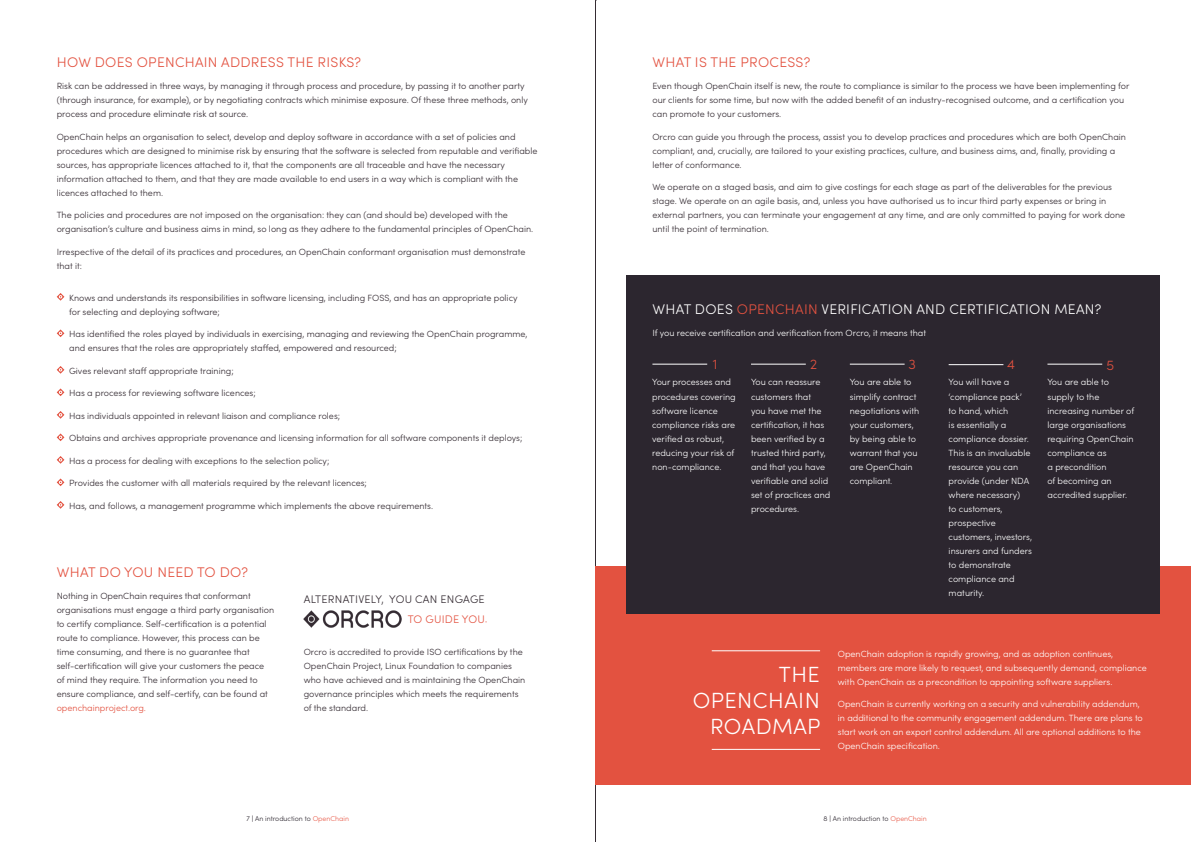
<style>
.page{position:relative;width:1191px;height:842px;background:#fff}
.page>*{position:absolute;margin:0;border:0;box-sizing:border-box;transform-origin:0 0}
.t1{font:300 22px/25.7px "Sofia Pro";letter-spacing:.02em;color:#fff;text-align:right}
.t2{font:300 14px "Sofia Pro";letter-spacing:.02em;color:#e35240}
.t3{font:300 14px "Sofia Pro";letter-spacing:.02em;color:#fff}
.t4{font:300 11px "Sofia Pro";letter-spacing:.02em;color:#352c33}
.t5{font:300 11px "Sofia Pro";letter-spacing:.02em;color:#e35240}
.t6{font:300 9px/14px "Sofia Pro";color:#352c33}
.t7{font:300 9px/14px "Sofia Pro";color:#fff}
.t8{font:300 7px "Sofia Pro";color:#2c262f}
.s1{color:#e35240}
.s2{font-weight:400}
.s3{color:#e95b49}
</style>
<div class="page">
<svg style="left:595px;top:0;width:1px;height:842px"></svg>
<div style="left:595px;top:566px;width:596px;height:219px;background:#e35240"></div>
<div style="left:626px;top:275px;width:534px;height:338px;background:#2c262f"></div>
<svg style="left:57px;top:293px;width:7px;height:8px"></svg>
<svg style="left:57px;top:329px;width:7px;height:8px"></svg>
<svg style="left:57px;top:366px;width:7px;height:8px"></svg>
<svg style="left:57px;top:388px;width:7px;height:8px"></svg>
<svg style="left:57px;top:411px;width:7px;height:8px"></svg>
<svg style="left:57px;top:433px;width:7px;height:8px"></svg>
<svg style="left:57px;top:456px;width:7px;height:8px"></svg>
<svg style="left:57px;top:478px;width:7px;height:8px"></svg>
<svg style="left:57px;top:501px;width:7px;height:8px"></svg>
<hr style="left:652px;top:364px;width:55px;height:1px;background:#fff">
<hr style="left:751px;top:364px;width:55px;height:1px;background:#fff">
<hr style="left:850px;top:364px;width:54px;height:1px;background:#fff">
<hr style="left:948px;top:364px;width:55px;height:1px;background:#fff">
<hr style="left:1047px;top:364px;width:55px;height:1px;background:#fff">
<hr style="left:711px;top:749px;width:109px;height:1px;background:#fff">
<img style="left:304px;top:611px;width:97px;height:16px">
<hr style="left:711px;top:650px;width:109px;height:1px;background:#fff">
<p class="t2" style="left:57px;top:52px;width:306px">HOW DOES OPENCHAIN ADDRESS THE RISKS?</p>
<p class="t6" style="left:57px;top:79px;width:473px">Risk can be addressed in three ways, by managing it through process and procedure, by passing it to another party (through insurance, for example), or by negotiating contracts which minimise exposure. Of these three methods, only process and procedure eliminate risk at source.</p>
<p class="t6" style="left:57px;top:129px;width:482px">OpenChain helps an organisation to select, develop and deploy software in accordance with a set of policies and procedures which are designed to minimise risk by ensuring that the software is selected from reputable and verifiable sources, has appropriate licences attached to it, that the components are all traceable and have the necessary information attached to them, and that they are made available to end users in a way which is compliant with the licences attached to them.</p>
<p class="t6" style="left:57px;top:208px;width:478px">The policies and procedures are not imposed on the organisation: they can (and should be) developed with the organisation’s culture and business aims in mind, so long as they adhere to the fundamental principles of OpenChain.</p>
<p class="t6" style="left:57px;top:244px;width:470px">Irrespective of the detail of its practices and procedures, an OpenChain conformant organisation must demonstrate that it:</p>
<p class="t6" style="left:69px;top:290px;width:450px">Knows and understands its responsibilities in software licensing, including FOSS, and has an appropriate policy for selecting and deploying software;</p>
<p class="t6" style="left:69px;top:326px;width:460px">Has identified the roles played by individuals in exercising, managing and reviewing the OpenChain programme, and ensures that the roles are appropriately staffed, empowered and resourced;</p>
<p class="t6" style="left:69px;top:363px;width:166px">Gives relevant staff appropriate training;</p>
<p class="t6" style="left:69px;top:385px;width:188px">Has a process for reviewing software licences;</p>
<p class="t6" style="left:69px;top:408px;width:272px">Has individuals appointed in relevant liaison and compliance roles;</p>
<p class="t6" style="left:69px;top:430px;width:455px">Obtains and archives appropriate provenance and licensing information for all software components it deploys;</p>
<p class="t6" style="left:69px;top:453px;width:262px">Has a process for dealing with exceptions to the selection policy;</p>
<p class="t6" style="left:69px;top:476px;width:299px">Provides the customer with all materials required by the relevant licences;</p>
<p class="t6" style="left:69px;top:498px;width:365px">Has, and follows, a management programme which implements the above requirements.</p>
<p class="t2" style="left:57px;top:562px;width:193px">WHAT DO YOU NEED TO DO?</p>
<p class="t6" style="left:57px;top:588px;width:219px">Nothing in OpenChain requires that conformant organisations must engage a third party organisation to certify compliance. Self-certification is a potential route to compliance. However, this process can be time consuming, and there is no guarantee that self-certification will give your customers the peace of mind they require. The information you need to ensure compliance, and self-certify, can be found at <span class="s1">openchainproject.org.</span></p>
<p class="t4" style="left:304px;top:591px;width:182px">ALTERNATIVELY, YOU CAN ENGAGE</p>
<p class="t5" style="left:408px;top:611px;width:81px">TO GUIDE YOU.</p>
<p class="t6" style="left:304px;top:644px;width:223px">Orcro is accredited to provide ISO certifications by the OpenChain Project, Linux Foundation to companies who have achieved and is maintaining the OpenChain governance principles which meets the requirements of the standard.</p>
<p class="t2" style="left:652px;top:52px;width:159px">WHAT IS THE PROCESS?</p>
<p class="t6" style="left:652px;top:79px;width:478px">Even though OpenChain itself is new, the route to compliance is similar to the process we have been implementing for our clients for some time, but now with the added benefit of an industry-recognised outcome, and a certification you can promote to your customers.</p>
<p class="t6" style="left:652px;top:129px;width:475px">Orcro can guide you through the process, assist you to develop practices and procedures which are both OpenChain compliant, and, crucially, are tailored to your existing practices, culture, and business aims, and, finally, providing a letter of conformance.</p>
<p class="t6" style="left:652px;top:180px;width:474px">We operate on a staged basis, and aim to give costings for each stage as part of the deliverables for the previous stage. We operate on an agile basis, and, unless you have authorised us to incur third party expenses or bring in external partners, you can terminate your engagement at any time, and are only committed to paying for work done until the point of termination.</p>
<p class="t3" style="left:652px;top:299px;width:450px">WHAT DOES <span class="s1">OPENCHAIN</span> VERIFICATION AND CERTIFICATION MEAN?</p>
<p class="t7" style="left:652px;top:325px;width:275px">If you receive certification and verification from Orcro, it means that</p>
<p class="t2" style="left:712px;top:354px;width:6px">1</p>
<p class="t2" style="left:810px;top:354px;width:9px">2</p>
<p class="t2" style="left:908px;top:354px;width:9px">3</p>
<p class="t2" style="left:1007px;top:354px;width:9px">4</p>
<p class="t2" style="left:1106px;top:354px;width:9px">5</p>
<p class="t7" style="left:652px;top:375px;width:85px">Your processes and procedures covering software licence compliance risks are verified as robust, reducing your risk of non-compliance.</p>
<p class="t7" style="left:751px;top:375px;width:81px">You can reassure customers that<br>you have met the certification, it has been verified by a trusted third party, and that you have verifiable and solid set of practices and procedures.</p>
<p class="t7" style="left:850px;top:375px;width:71px">You are able to simplify contract negotiations with your customers, by being able to warrant that you are OpenChain compliant.</p>
<p class="t7" style="left:948px;top:375px;width:85px">You will have a ‘compliance pack’<br>to hand, which<br>is essentially a compliance dossier.<br>This is an invaluable resource you can provide (under NDA where necessary)<br>to customers, prospective customers, investors, insurers and funders to demonstrate compliance and maturity.</p>
<p class="t7" style="left:1047px;top:375px;width:88px">You are able to supply to the increasing number of large organisations requiring OpenChain compliance as<br>a precondition<br>of becoming an accredited supplier.</p>
<p class="t1" style="left:779px;top:660px;width:42px">THE</p>
<p class="t1" style="left:692px;top:686px;width:129px">OPENCHAIN<br>ROADMAP</p>
<p class="t7" style="left:838px;top:646px;width:310px">OpenChain adoption is rapidly growing, and as adoption continues, members are more likely to request, and subsequently demand, compliance with OpenChain as a precondition to appointing software suppliers.</p>
<p class="t7" style="left:838px;top:697px;width:306px">OpenChain is currently working on a security and vulnerability addendum, in additional to the community engagement addendum. There are plans to start work on an export control addendum. All are optional additions to the OpenChain specification.</p>
<p class="t8" style="left:246px;top:813px;width:104px">7 <span class="s2">|</span> An introduction to <span class="s3">OpenChain</span></p>
<p class="t8" style="left:823px;top:813px;width:105px">8 <span class="s2">|</span> An introduction to <span class="s3">OpenChain</span></p>
</div>
